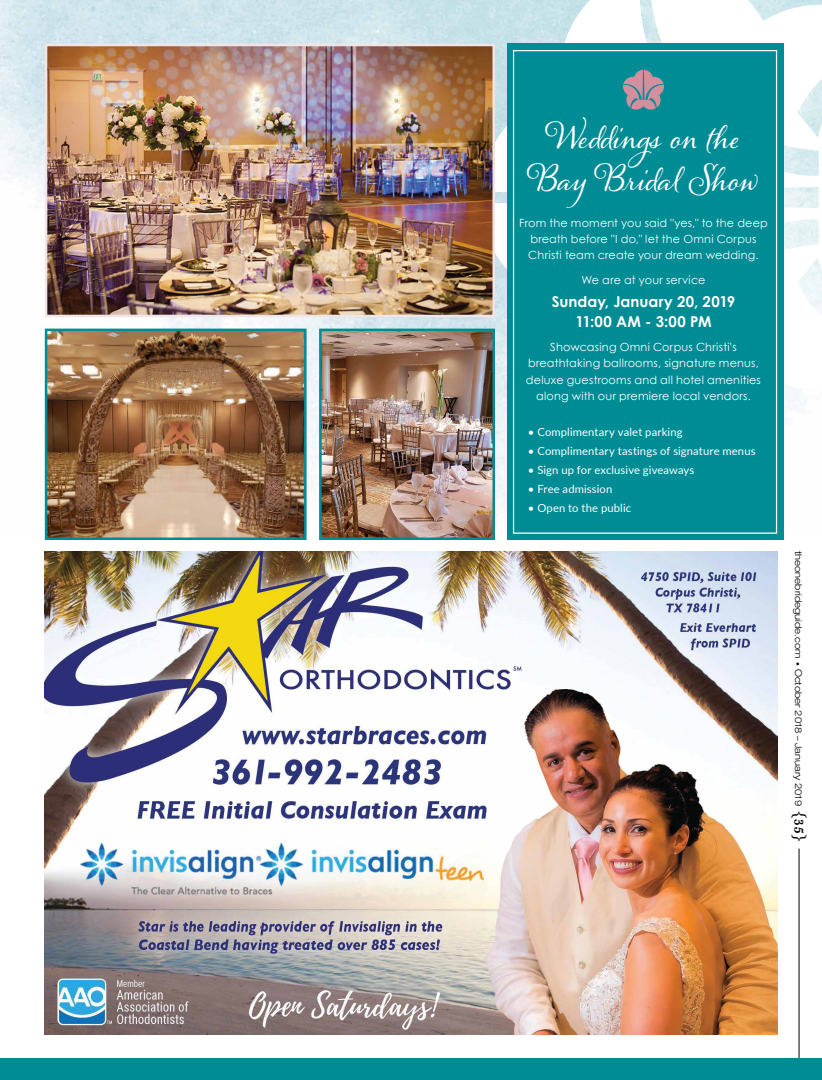
<style>
.page{position:relative;width:822px;height:1080px;background:#fff}
.page>*{position:absolute;margin:0;border:0;box-sizing:border-box;transform-origin:0 0}
.t1{font:32.5px/42.5px "Alana";letter-spacing:-.005em;color:#fff;text-align:center}
.t2{font:700 15px/20.4px "Century Gothic";letter-spacing:.005em;color:#fff;text-align:center}
.t3{font:11.25px/16.2px "Century Gothic";letter-spacing:.015em;color:#fff;text-align:center}
.t4{font:11.25px "Lato";letter-spacing:.01em;color:#fff}
.t5{font:300 expanded 9.38px "Helvetica Neue LT Std";color:#000}
.s1{font-size:7.5px}
.s2{font-family:"OPTI Chelsea";font-weight:400;font-stretch:normal;font-size:15px}
</style>
<div class="page">
<hr style="left:798px;top:849px;width:1px;height:231px;background:#000">
<img style="left:0;top:0;width:784px;height:531px">
<div style="left:0;top:1058px;width:821px;height:22px;background:#008c95"></div>
<svg style="left:479px;top:0;width:342px;height:428px"></svg>
<img style="left:48px;top:332px;width:255px;height:205px">
<div style="left:45px;top:329px;width:261px;height:211px;border:2px solid #008c95"></div>
<img style="left:322px;top:332px;width:170px;height:205px">
<div style="left:319px;top:329px;width:176px;height:211px;border:2px solid #008c95"></div>
<img style="left:48px;top:47px;width:444px;height:267px">
<div style="left:45px;top:44px;width:450px;height:273px;border:2px solid #f3e4e6"></div>
<div style="left:506px;top:44px;width:277px;height:496px;background:#008c95"></div>
<div style="left:512px;top:50px;width:264px;height:484px;border:1px solid #fff"></div>
<svg style="left:623px;top:70px;width:40px;height:40px"></svg>
<img style="left:45px;top:551px;width:731px;height:484px">
<h1 class="t1" style="left:528px;top:115px;width:231px">Weddings on the<br>Bay Bridal Show</h1>
<p class="t3" style="left:519px;top:215px;width:250px">From the moment you said "yes," to the deep breath before "I do," let the Omni Corpus<br>Christi team create your dream wedding.</p>
<p class="t3" style="left:581px;top:271px;width:126px">We are at your service</p>
<h2 class="t2" style="left:551px;top:291px;width:185px">Sunday, January 20, 2019<br>11:00 AM - 3:00 PM</h2>
<p class="t3" style="left:525px;top:339px;width:236px">Showcasing Omni Corpus Christi's breathtaking ballrooms, signature menus, deluxe guestrooms and all hotel amenities along with our premiere local vendors.</p>
<p class="t4" style="left:527px;top:424px;width:156px">• Complimentary valet parking</p>
<p class="t4" style="left:527px;top:443px;width:229px">• Complimentary tastings of signature menus</p>
<p class="t4" style="left:527px;top:462px;width:168px">• Sign up for exclusive giveaways</p>
<p class="t4" style="left:527px;top:481px;width:86px">• Free admission</p>
<p class="t4" style="left:527px;top:500px;width:105px">• Open to the public</p>
<p class="t5" style="left:803px;top:551px;width:291px;rotate:90deg">theonebrideguide.com <span class="s1">•</span> October 2018 – January 2019 <span class="s2">{35}</span></p>
</div>
